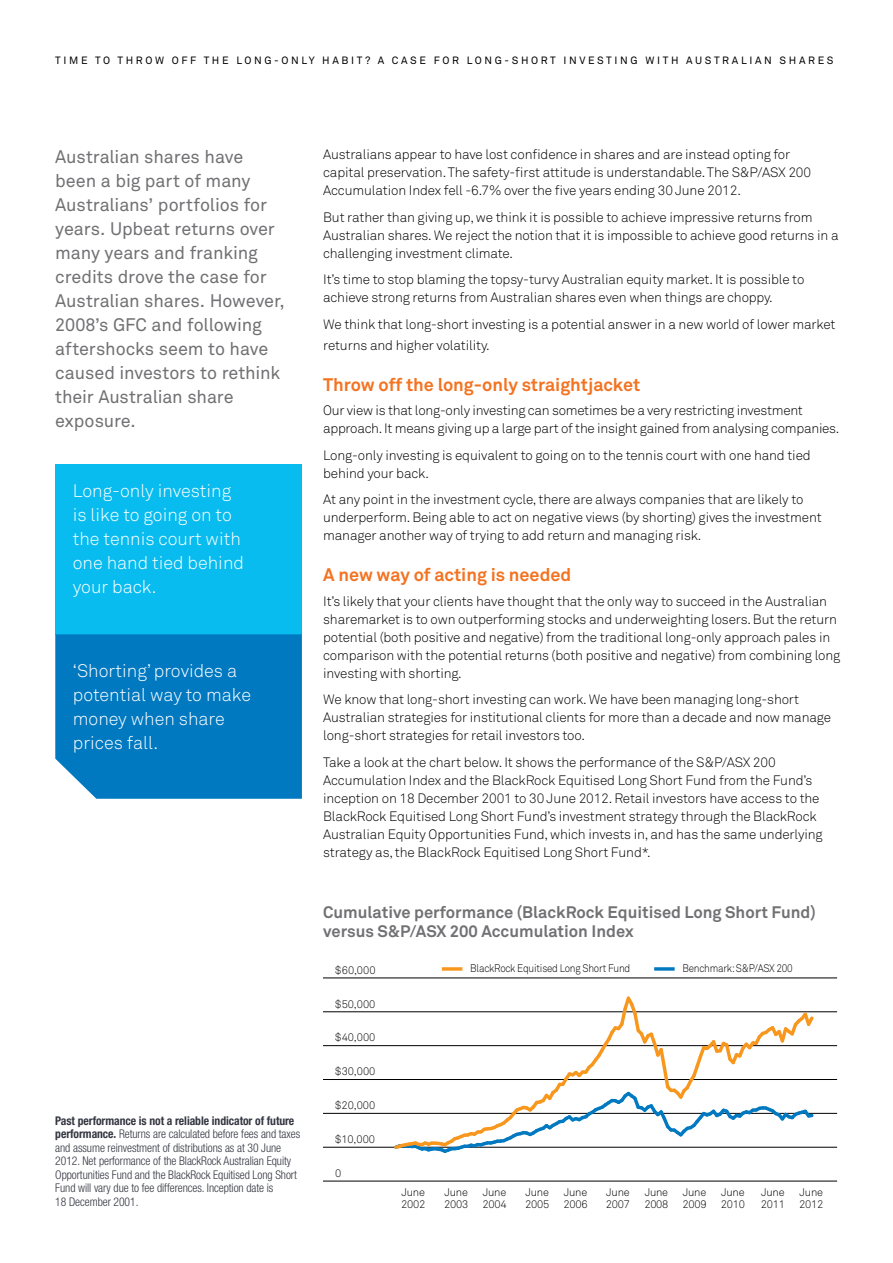
<style>
.page{position:relative;width:893px;height:1263px;background:#fff}
.page>*{position:absolute;margin:0;border:0;box-sizing:border-box;transform-origin:0 0}
.t1{font:18px/24px "Akkurat Pro";letter-spacing:-.005em;color:#717073}
.t2{font:18px/24px "Akkurat Light Pro";color:#fff}
.t3{font:700 18px "Akkurat Pro";color:#f37321}
.t4{font:700 16.5px/19.5px "Akkurat Pro";color:#717073}
.t5{font:13.5px/18px "Akkurat Light Pro";letter-spacing:-.01em;color:#000}
.t6{font:300 condensed 12px/13.5px "Helvetica Neue LT Std";letter-spacing:-.005em;color:#343741}
.t7{font:10.95px/11.9px "Akkurat Light Pro";letter-spacing:-.02em;color:#000}
.t8{font:10.95px "Akkurat Light Pro";letter-spacing:-.02em;color:#000;scale:.9 1}
.t9{font:10.5px "Akkurat Pro";letter-spacing:.25em;color:#000}
.s1{font-weight:700}
</style>
<div class="page">
<div style="left:55px;top:464px;width:247px;height:170px;background:#09bcef"></div>
<div style="left:55px;top:634px;width:247px;height:165px;background:#0079c1"></div>
<hr style="left:323px;top:977px;width:514px;height:1px;background:#000">
<hr style="left:323px;top:1011px;width:514px;height:1px;background:#000">
<hr style="left:323px;top:1045px;width:514px;height:1px;background:#000">
<hr style="left:323px;top:1079px;width:514px;height:1px;background:#000">
<hr style="left:323px;top:1113px;width:514px;height:1px;background:#000">
<hr style="left:323px;top:1147px;width:514px;height:1px;background:#000">
<hr style="left:323px;top:1181px;width:514px;height:1px;background:#000">
<svg style="left:391px;top:996px;width:425px;height:157px"></svg>
<svg style="left:442px;top:967px;width:20px;height:4px"></svg>
<svg style="left:654px;top:967px;width:21px;height:4px"></svg>
<p class="t9" style="left:55px;top:54px;width:780px">TIME TO THROW OFF THE LONG-ONLY HABIT? A CASE FOR LONG-SHORT INVESTING WITH AUSTRALIAN SHARES</p>
<p class="t1" style="left:55px;top:145px;width:231px">Australian shares have been a big part of many<br>Australians’ portfolios for years. Upbeat returns over many years and franking credits drove the case for<br>Australian shares. However,<br>2008’s GFC and following aftershocks seem to have caused investors to rethink their Australian share exposure.</p>
<h1 class="t2" style="left:73px;top:479px;width:173px">Long-only investing is like to going on to the tennis court with one hand tied behind your back.</h1>
<h1 class="t2" style="left:73px;top:659px;width:180px">‘Shorting’ provides a potential way to make money when share prices fall.</h1>
<p class="t6" style="left:55px;top:1114px;width:246px"><span class="s1">Past performance is not a reliable indicator of future performance.</span> Returns are calculated before fees and taxes and assume reinvestment of distributions as at 30 June 2012. Net performance of the BlackRock Australian Equity Opportunities Fund and the BlackRock Equitised Long Short Fund will vary due to fee differences. Inception date is<br>18 December 2001.</p>
<p class="t5" style="left:323px;top:146px;width:489px">Australians appear to have lost confidence in shares and are instead opting for capital preservation. The safety-first attitude is understandable. The S&amp;P/ASX 200<br>Accumulation Index fell -6.7% over the five years ending 30 June 2012.</p>
<p class="t5" style="left:323px;top:208px;width:517px">But rather than giving up, we think it is possible to achieve impressive returns from<br>Australian shares. We reject the notion that it is impossible to achieve good returns in a challenging investment climate.</p>
<p class="t5" style="left:323px;top:271px;width:483px">It’s time to stop blaming the topsy-turvy Australian equity market. It is possible to achieve strong returns from Australian shares even when things are choppy.</p>
<p class="t5" style="left:323px;top:314px;width:514px;line-height:21px">We think that long-short investing is a potential answer in a new world of lower market returns and higher volatility.</p>
<h1 class="t3" style="left:323px;top:373px;width:319px">Throw off the long-only straightjacket</h1>
<p class="t5" style="left:323px;top:402px;width:518px">Our view is that long-only investing can sometimes be a very restricting investment approach. It means giving up a large part of the insight gained from analysing companies.</p>
<p class="t5" style="left:323px;top:446px;width:489px">Long-only investing is equivalent to going on to the tennis court with one hand tied behind your back.</p>
<p class="t5" style="left:323px;top:491px;width:500px">At any point in the investment cycle, there are always companies that are likely to underperform. Being able to act on negative views (by shorting) gives the investment manager another way of trying to add return and managing risk.</p>
<h1 class="t3" style="left:323px;top:564px;width:250px">A new way of acting is needed</h1>
<p class="t5" style="left:323px;top:592px;width:519px">It’s likely that your clients have thought that the only way to succeed in the Australian sharemarket is to own outperforming stocks and underweighting losers. But the return potential (both positive and negative) from the traditional long-only approach pales in comparison with the potential returns (both positive and negative) from combining long investing with shorting.</p>
<p class="t5" style="left:323px;top:691px;width:509px">We know that long-short investing can work. We have been managing long-short<br>Australian strategies for institutional clients for more than a decade and now manage long-short strategies for retail investors too.</p>
<p class="t5" style="left:323px;top:753px;width:501px">Take a look at the chart below. It shows the performance of the S&amp;P/ASX 200<br>Accumulation Index and the BlackRock Equitised Long Short Fund from the Fund’s inception on 18 December 2001 to 30 June 2012. Retail investors have access to the BlackRock Equitised Long Short Fund’s investment strategy through the BlackRock Australian Equity Opportunities Fund, which invests in, and has the same underlying strategy as, the BlackRock Equitised Long Short Fund*.</p>
<p class="t4" style="left:323px;top:902px;width:494px">Cumulative performance (BlackRock Equitised Long Short Fund) versus S&amp;P/ASX 200 Accumulation Index</p>
<p class="t7" style="left:335px;top:964px;width:42px">$60,000</p>
<p class="t8" style="left:682px;top:962px;width:124px">Benchmark: S&amp;P/ASX 200</p>
<p class="t8" style="left:470px;top:962px;width:179px">BlackRock Equitised Long Short Fund</p>
<p class="t7" style="left:335px;top:998px;width:42px">$50,000</p>
<p class="t7" style="left:335px;top:1032px;width:42px">$40,000</p>
<p class="t7" style="left:335px;top:1066px;width:42px">$30,000</p>
<p class="t7" style="left:335px;top:1099px;width:42px">$20,000</p>
<p class="t7" style="left:335px;top:1133px;width:41px">$10,000</p>
<p class="t7" style="left:335px;top:1168px;width:8px">0</p>
<p class="t7" style="left:401px;top:1187px;width:26px">June<br>2002</p>
<p class="t7" style="left:482px;top:1187px;width:26px">June<br>2004</p>
<p class="t7" style="left:563px;top:1187px;width:26px">June<br>2006</p>
<p class="t7" style="left:644px;top:1187px;width:26px">June<br>2008</p>
<p class="t7" style="left:721px;top:1187px;width:26px">June<br>2010</p>
<p class="t7" style="left:799px;top:1187px;width:26px">June<br>2012</p>
<p class="t7" style="left:444px;top:1187px;width:26px">June<br>2003</p>
<p class="t7" style="left:525px;top:1187px;width:26px">June<br>2005</p>
<p class="t7" style="left:606px;top:1187px;width:26px">June<br>2007</p>
<p class="t7" style="left:682px;top:1187px;width:26px">June<br>2009</p>
<p class="t7" style="left:761px;top:1187px;width:26px">June<br>2011</p>
</div>
